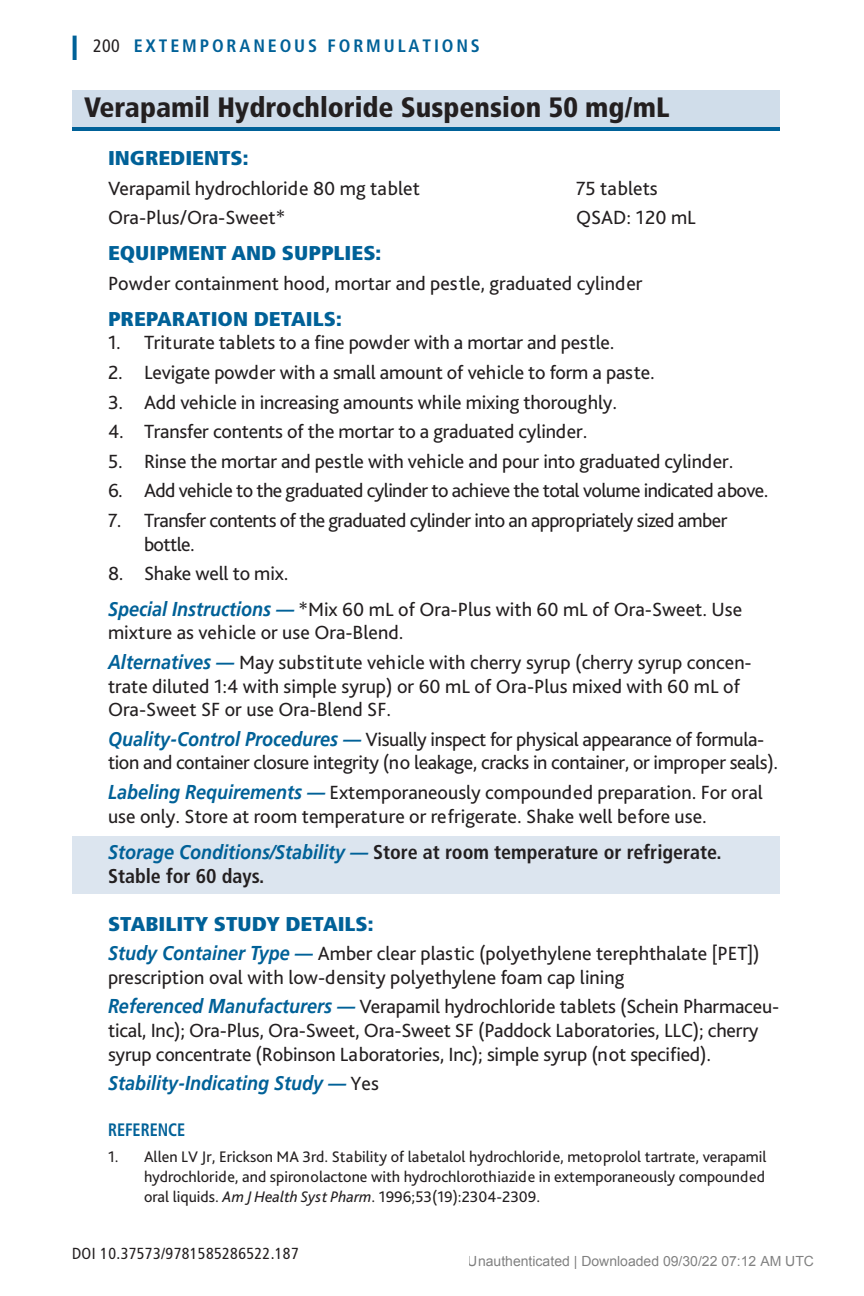
<style>
.page{position:relative;width:864px;height:1296px;background:#fff}
.page>*{position:absolute;margin:0;border:0;box-sizing:border-box;transform-origin:0 0}
.t1{font:900 condensed 28px "Frutiger LT Std";color:#231f20}
.Body--Ingredients{font:20px/23.6px "Bliss Pro";color:#231f20}
.Number{font:20px "Bliss Pro";letter-spacing:-.01em;color:#231f20}
.Body--Ingredients-2{font:20px/23.6px "Bliss Pro";letter-spacing:-.02em;color:#231f20}
.Number-2{font:20px/23.6px "Bliss Pro";letter-spacing:-.03em;color:#231f20}
.Boxed_Lines{font:700 condensed 20px/24px "Frutiger LT Std";color:#231f20}
.t2{font:900 condensed 20px "Frutiger LT Std";color:#006198;scale:1.1 1}
.Body--Ingredients-3{font:italic 700 20px "Frutiger LT";color:#006198;scale:.9 1}
.Reference_Head{font:700 condensed 18px "Frutiger LT Std";letter-spacing:.16em;color:#006198}
.Reference_Head-2{font:700 condensed 18px "Frutiger LT Std";color:#006198;scale:.9 1}
.References{font:16px/20px "Bliss Pro";color:#231f20;text-align:justify}
.DOI{font:condensed 16px "Frutiger LT Std";letter-spacing:.025em;color:#231f20}
.t3{font:14px "Arial";color:rgb(0 0 0/.5)}
.s1{font-weight:400;color:#231f20}
.s2{font-family:"Frutiger LT";font-weight:700;font-style:italic;color:#006198}
.s3{font-family:"Frutiger LT";font-style:italic;font-stretch:normal;color:#006198}
.s4{font-family:"Bliss Pro";font-weight:400;font-style:normal;color:#231f20}
.s5{font-style:italic}
</style>
<div class="page">
<svg style="left:73px;top:36px;width:4px;height:24px"></svg>
<div style="left:72px;top:90px;width:708px;height:40px;background:#d0ddea"></div>
<hr style="left:72px;top:127px;width:708px;height:4px;background:#006198">
<div style="left:72px;top:836px;width:708px;height:58px;background:#dce5ef"></div>
<p class="Reference_Head" style="left:93px;top:35px;width:388px"><span class="s1">200</span> EXTEMPORANEOUS FORMULATIONS</p>
<h1 class="t1" style="left:84px;top:90px;width:587px">Verapamil Hydrochloride Suspension 50 mg/mL</h1>
<h2 class="t2" style="left:108px;top:146px;width:129px">INGREDIENTS:</h2>
<p class="Body--Ingredients" style="left:108px;top:176px;width:313px">Verapamil hydrochloride 80 mg tablet</p>
<p class="Body--Ingredients" style="left:576px;top:176px;width:83px">75 tablets</p>
<p class="Body--Ingredients" style="left:108px;top:205px;width:179px">Ora-Plus/Ora-Sweet*</p>
<p class="Body--Ingredients" style="left:576px;top:205px;width:121px">QSAD: 120 mL</p>
<h2 class="t2" style="left:108px;top:241px;width:250px">EQUIPMENT AND SUPPLIES:</h2>
<p class="Body--Ingredients" style="left:108px;top:271px;width:536px">Powder containment hood, mortar and pestle, graduated cylinder</p>
<h2 class="t2" style="left:108px;top:307px;width:214px">PREPARATION DETAILS:</h2>
<p class="Number" style="left:108px;top:330px;width:508px">1. Triturate tablets to a fine powder with a mortar and pestle.</p>
<p class="Number" style="left:108px;top:360px;width:548px">2. Levigate powder with a small amount of vehicle to form a paste.</p>
<p class="Number" style="left:108px;top:390px;width:511px">3. Add vehicle in increasing amounts while mixing thoroughly.</p>
<p class="Number" style="left:108px;top:419px;width:481px">4. Transfer contents of the mortar to a graduated cylinder.</p>
<p class="Number" style="left:108px;top:449px;width:627px">5. Rinse the mortar and pestle with vehicle and pour into graduated cylinder.</p>
<p class="Number-2" style="left:108px;top:478px;width:662px">6. Add vehicle to the graduated cylinder to achieve the total volume indicated above.</p>
<p class="Number-2" style="left:144px;top:508px;width:585px;text-indent:-36px">7. Transfer contents of the graduated cylinder into an appropriately sized amber bottle.</p>
<p class="Number" style="left:108px;top:561px;width:182px">8. Shake well to mix.</p>
<p class="Body--Ingredients" style="left:108px;top:597px;width:636px"><span class="s2">Special Instructions —</span> *Mix 60 mL of Ora-Plus with 60 mL of Ora-Sweet. Use mixture as vehicle or use Ora-Blend.</p>
<p class="Body--Ingredients" style="left:108px;top:650px;width:645px"><span class="s2">Alternatives —</span> May substitute vehicle with cherry syrup (cherry syrup concen&shy;trate diluted 1:4 with simple syrup) or 60 mL of Ora-Plus mixed with 60 mL of<br>Ora-Sweet SF or use Ora-Blend SF.</p>
<p class="Body--Ingredients-2" style="left:108px;top:727px;width:672px"><span class="s2">Quality-Control Procedures —</span> Visually inspect for physical appearance of formula&shy;tion and container closure integrity (no leakage, cracks in container, or improper seals).</p>
<p class="Body--Ingredients" style="left:108px;top:780px;width:656px"><span class="s2">Labeling Requirements —</span> Extemporaneously compounded preparation. For oral use only. Store at room temperature or refrigerate. Shake well before use.</p>
<p class="Boxed_Lines" style="left:108px;top:840px;width:615px"><span class="s3">Storage Conditions/Stability —</span> Store at room temperature or refrigerate.<br>Stable for 60 days.</p>
<h2 class="t2" style="left:108px;top:911px;width:243px">STABILITY STUDY DETAILS:</h2>
<p class="Body--Ingredients" style="left:108px;top:941px;width:653px"><span class="s2">Study Container Type —</span> Amber clear plastic (polyethylene terephthalate [PET]) prescription oval with low-density polyethylene foam cap lining</p>
<p class="Body--Ingredients" style="left:108px;top:994px;width:673px"><span class="s2">Referenced Manufacturers —</span> Verapamil hydrochloride tablets (Schein Pharmaceu&shy;tical, Inc); Ora-Plus, Ora-Sweet, Ora-Sweet SF (Paddock Laboratories, LLC); cherry syrup concentrate (Robinson Laboratories, Inc); simple syrup (not specified).</p>
<p class="Body--Ingredients-3" style="left:108px;top:1071px;width:302px">Stability-Indicating Study — <span class="s4">Yes</span></p>
<p class="Reference_Head-2" style="left:108px;top:1119px;width:88px">REFERENCE</p>
<p class="References" style="left:144px;top:1146px;width:624px;text-indent:-36px">1. Allen LV Jr, Erickson MA 3rd. Stability of labetalol hydrochloride, metoprolol tartrate, verapamil hydrochloride, and spironolactone with hydrochlorothiazide in extemporaneously compounded oral liquids. <span class="s5">Am J Health Syst Pharm</span>. 1996;53(19):2304-2309.</p>
<p class="DOI" style="left:72px;top:1244px;width:228px">DOI 10.37573/9781585286522.187</p>
<p class="t3" style="left:468px;top:1253px;width:348px">Unauthenticated | Downloaded 09/30/22 07:12 AM UTC</p>
</div>
